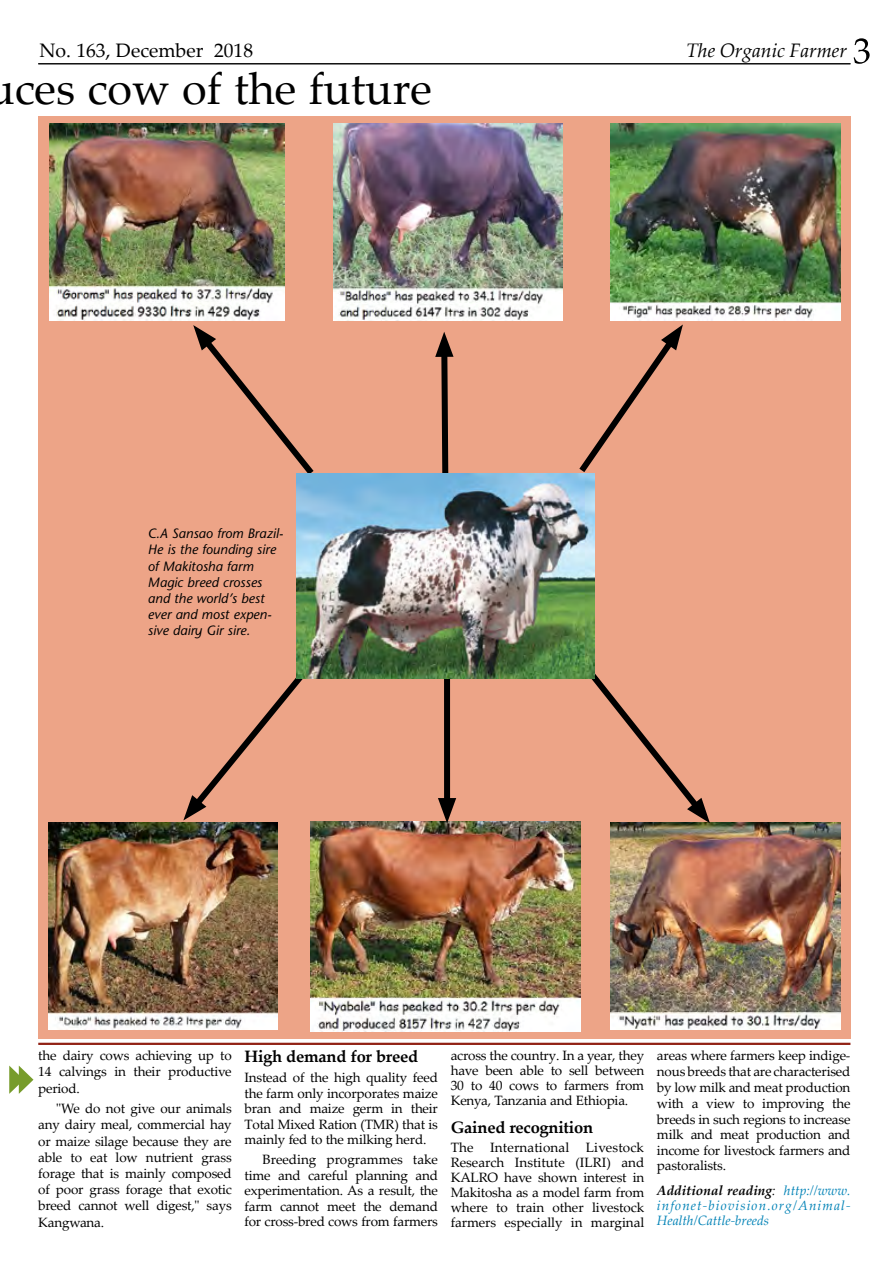
<style>
.page{position:relative;width:893px;height:1263px;background:#fff}
.page>*{position:absolute;margin:0;border:0;box-sizing:border-box;transform-origin:0 0}
.t1{font:45px "Palatino Linotype";color:#000}
.t2{font:19.5px "Palatino Linotype";color:#000}
.t3{font:italic 19.5px "Palatino Linotype";color:#000}
.t4{font:700 16.5px "Palatino Linotype";letter-spacing:-.015em;color:#000}
.t5{font:13.5px/16.2px "Palatino Linotype";letter-spacing:-.015em;color:#000;text-align:justify}
.t6{font:italic 500 13.5px/16.2px "Ruim Stone Sans";color:#000}
.t7{font:italic 13.5px/15px "Palatino Linotype";letter-spacing:.08em;color:#0082b6;text-align:justify}
.s1{font-weight:700;color:#000}
.s2{color:#000}
</style>
<div class="page">
<hr style="left:38px;top:64px;width:812px;height:1px;background:#000">
<svg style="left:854px;top:38px;width:16px;height:26px"></svg>
<div style="left:38px;top:117px;width:812px;height:922px;background:#eda487"></div>
<img style="left:49px;top:123px;width:235px;height:198px">
<img style="left:48px;top:822px;width:229px;height:208px">
<img style="left:333px;top:123px;width:229px;height:198px">
<img style="left:310px;top:822px;width:270px;height:209px">
<img style="left:611px;top:123px;width:229px;height:198px">
<img style="left:611px;top:822px;width:229px;height:208px">
<svg style="left:193px;top:325px;width:127px;height:156px"></svg>
<svg style="left:183px;top:655px;width:137px;height:165px"></svg>
<svg style="left:573px;top:324px;width:110px;height:155px"></svg>
<svg style="left:582px;top:664px;width:128px;height:159px"></svg>
<svg style="left:435px;top:332px;width:18px;height:142px"></svg>
<div style="left:444px;top:649px;width:6px;height:159px;background:#000"></div>
<svg style="left:438px;top:798px;width:18px;height:25px"></svg>
<img style="left:297px;top:474px;width:297px;height:204px">
<svg style="left:9px;top:1065px;width:24px;height:29px"></svg>
<hr style="left:38px;top:1043px;width:812px;height:2px;background:#912215">
<h2 class="t2" style="left:39px;top:37px;width:215px">No. 163, December 2018</h2>
<h2 class="t3" style="left:686px;top:36px;width:163px">The Organic Farmer</h2>
<h1 class="t1" style="left:-12px;top:57px;width:446px">uces cow of the future</h1>
<p class="t6" style="left:148px;top:525px;width:137px">C.A Sansao from Brazil-<br>He is the founding sire of Makitosha farm<br>Magic breed crosses and the world’s best ever and most expen&shy;sive dairy Gir sire.</p>
<p class="t5" style="left:38px;top:1047px;width:195px">the dairy cows achieving up to 14 calvings in their productive period.</p>
<p class="t5" style="left:38px;top:1100px;width:195px;text-indent:18px">"We do not give our animals any dairy meal, commercial hay or maize silage because they are able to eat low nutrient grass forage that is mainly composed of poor grass forage that exotic breed cannot well digest," says Kangwana.</p>
<p class="t4" style="left:244px;top:1045px;width:175px">High demand for breed</p>
<p class="t5" style="left:244px;top:1069px;width:195px;line-height:15.5px">Instead of the high quality feed the farm only incorporates maize bran and maize germ in their Total Mixed Ration (TMR) that is mainly fed to the milking herd.</p>
<p class="t5" style="left:244px;top:1151px;width:195px;line-height:15.5px;text-indent:18px">Breeding programmes take time and careful planning and experimentation. As a result, the farm cannot meet the demand for cross-bred cows from farmers</p>
<p class="t5" style="left:451px;top:1048px;width:195px;line-height:14.9px">across the country. In a year, they have been able to sell between 30 to 40 cows to farmers from Kenya, Tanzania and Ethiopia.</p>
<p class="t4" style="left:451px;top:1115px;width:144px">Gained recognition</p>
<p class="t5" style="left:451px;top:1139px;width:195px;line-height:15px">The International Livestock Research Institute (ILRI) and KALRO have shown interest in Makitosha as a model farm from where to train other livestock farmers especially in marginal</p>
<p class="t5" style="left:657px;top:1047px;width:195px;line-height:15.8px">areas where farmers keep indige&shy;nous breeds that are characterised by low milk and meat production with a view to improving the breeds in such regions to increase milk and meat production and income for livestock farmers and pastoralists.</p>
<p class="t7" style="left:657px;top:1183px;width:195px"><span class="s1">Additional reading</span><span class="s2">:</span> http://www. infonet-biovision.org/Animal-Health/Cattle-breeds</p>
</div>
